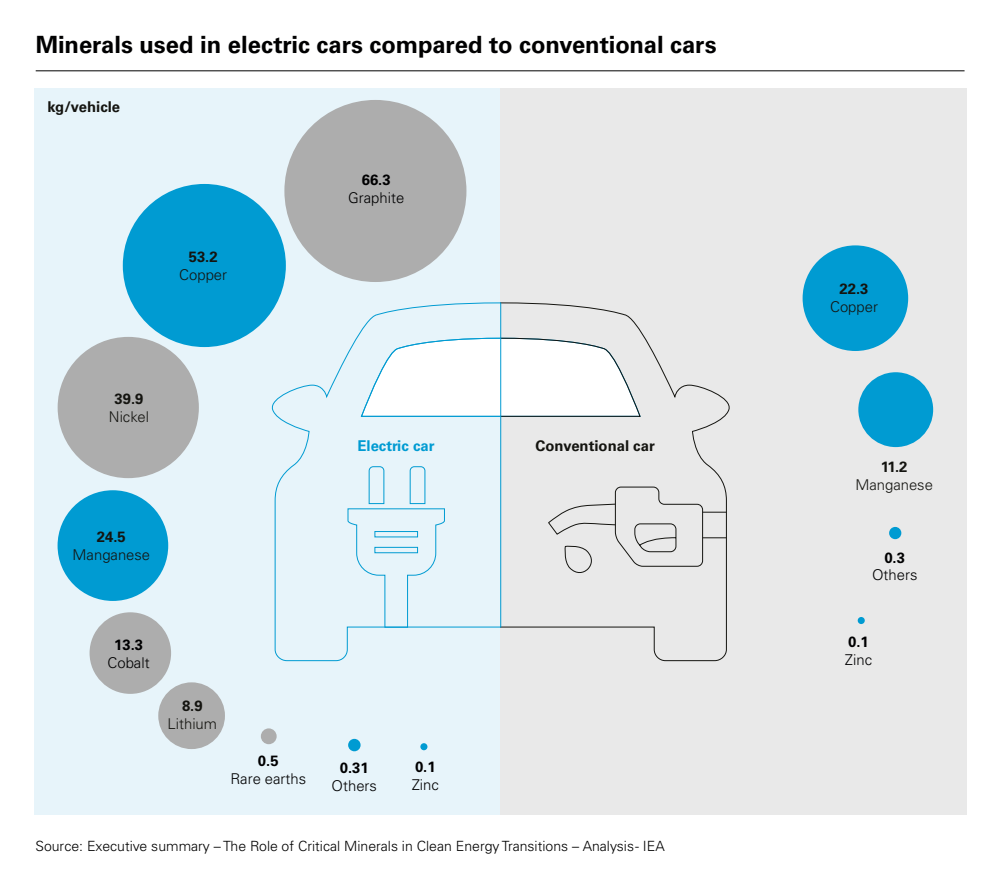
<style>
.page{position:relative;width:1000px;height:886px;background:#fff}
.page>*{position:absolute;margin:0;border:0;box-sizing:border-box;transform-origin:0 0}
.t1{font:700 23.75px "Univers LT Pro 65";letter-spacing:-.005em;color:#000001}
.t2{font:700 14.88px "Univers LT Pro 65";color:#141410}
.t3{font:300 14.88px "Univers LT Pro 45";color:#000001}
.t4{font:300 14.88px "Univers LT Pro 45";color:#141410}
.t5{font:700 14.88px "Univers LT Pro 65";color:#000001}
.t6{font:700 14.88px "Univers LT Pro 65";color:#009bd2}
.t7{font:300 14.06px "Univers LT Pro 45";color:#000001}
</style>
<div class="page">
<hr style="left:36px;top:70px;width:929px;height:1px;background:#000001">
<div style="left:34px;top:88px;width:466px;height:727px;background:#e7f4fa"></div>
<div style="left:500px;top:88px;width:466px;height:727px;background:#e9e9e9"></div>
<svg style="left:501px;top:302px;width:229px;height:359px"></svg>
<svg style="left:270px;top:302px;width:231px;height:359px"></svg>
<hr style="left:500px;top:303px;width:1px;height:324px;background:#009bd2">
<svg style="left:547px;top:486px;width:180px;height:90px"></svg>
<svg style="left:347px;top:466px;width:98px;height:162px"></svg>
<div style="left:284px;top:100px;width:182px;height:182px;background:#adadad;border-radius:91px"></div>
<div style="left:123px;top:184px;width:163px;height:163px;background:#009bd2;border-radius:82px"></div>
<div style="left:58px;top:337px;width:141px;height:141px;background:#adadad;border-radius:71px"></div>
<div style="left:58px;top:490px;width:110px;height:111px;background:#009bd2;border-radius:55px"></div>
<div style="left:90px;top:612px;width:81px;height:82px;background:#adadad;border-radius:41px"></div>
<div style="left:158px;top:682px;width:67px;height:67px;background:#adadad;border-radius:33px"></div>
<div style="left:261px;top:728px;width:16px;height:16px;background:#adadad;border-radius:8px"></div>
<div style="left:348px;top:739px;width:13px;height:12px;background:#009bd2;border-radius:6px"></div>
<div style="left:420px;top:743px;width:7px;height:7px;background:#009bd2;border-radius:4px"></div>
<div style="left:803px;top:245px;width:105px;height:106px;background:#009bd2;border-radius:53px"></div>
<div style="left:858px;top:372px;width:75px;height:75px;background:#009bd2;border-radius:37px"></div>
<div style="left:889px;top:527px;width:12px;height:12px;background:#009bd2;border-radius:6px"></div>
<div style="left:858px;top:617px;width:7px;height:7px;background:#009bd2;border-radius:4px"></div>
<h1 class="t1" style="left:36px;top:30px;width:682px">Minerals used in electric cars compared to conventional cars</h1>
<p class="t2" style="left:48px;top:98px;width:74px">kg/vehicle</p>
<p class="t2" style="left:189px;top:248px;width:30px">53.2</p>
<p class="t4" style="left:179px;top:266px;width:49px">Copper</p>
<p class="t2" style="left:115px;top:390px;width:30px">39.9</p>
<p class="t4" style="left:109px;top:408px;width:42px">Nickel</p>
<p class="t5" style="left:362px;top:171px;width:30px">66.3</p>
<p class="t3" style="left:348px;top:189px;width:58px">Graphite</p>
<p class="t6" style="left:357px;top:437px;width:79px">Electric car</p>
<p class="t2" style="left:536px;top:437px;width:121px">Conventional car</p>
<p class="t2" style="left:840px;top:280px;width:30px">22.3</p>
<p class="t4" style="left:830px;top:298px;width:49px">Copper</p>
<p class="t2" style="left:881px;top:458px;width:28px">11.2</p>
<p class="t4" style="left:855px;top:475px;width:79px">Manganese</p>
<p class="t2" style="left:97px;top:528px;width:30px">24.5</p>
<p class="t4" style="left:73px;top:546px;width:79px">Manganese</p>
<p class="t5" style="left:884px;top:548px;width:22px">0.3</p>
<p class="t3" style="left:872px;top:566px;width:47px">Others</p>
<p class="t5" style="left:114px;top:636px;width:30px">13.3</p>
<p class="t3" style="left:108px;top:654px;width:44px">Cobalt</p>
<p class="t2" style="left:182px;top:697px;width:22px">8.9</p>
<p class="t4" style="left:168px;top:715px;width:51px">Lithium</p>
<p class="t5" style="left:258px;top:751px;width:22px">0.5</p>
<p class="t3" style="left:231px;top:769px;width:77px">Rare earths</p>
<p class="t5" style="left:340px;top:759px;width:30px">0.31</p>
<p class="t3" style="left:332px;top:776px;width:47px">Others</p>
<p class="t5" style="left:415px;top:757px;width:22px">0.1</p>
<p class="t3" style="left:412px;top:775px;width:29px">Zinc</p>
<p class="t7" style="left:35px;top:837px;width:631px">Source: Executive summary – The Role of Critical Minerals in Clean Energy Transitions – Analysis - IEA</p>
<p class="t5" style="left:848px;top:633px;width:22px">0.1</p>
<p class="t3" style="left:845px;top:650px;width:29px">Zinc</p>
</div>
